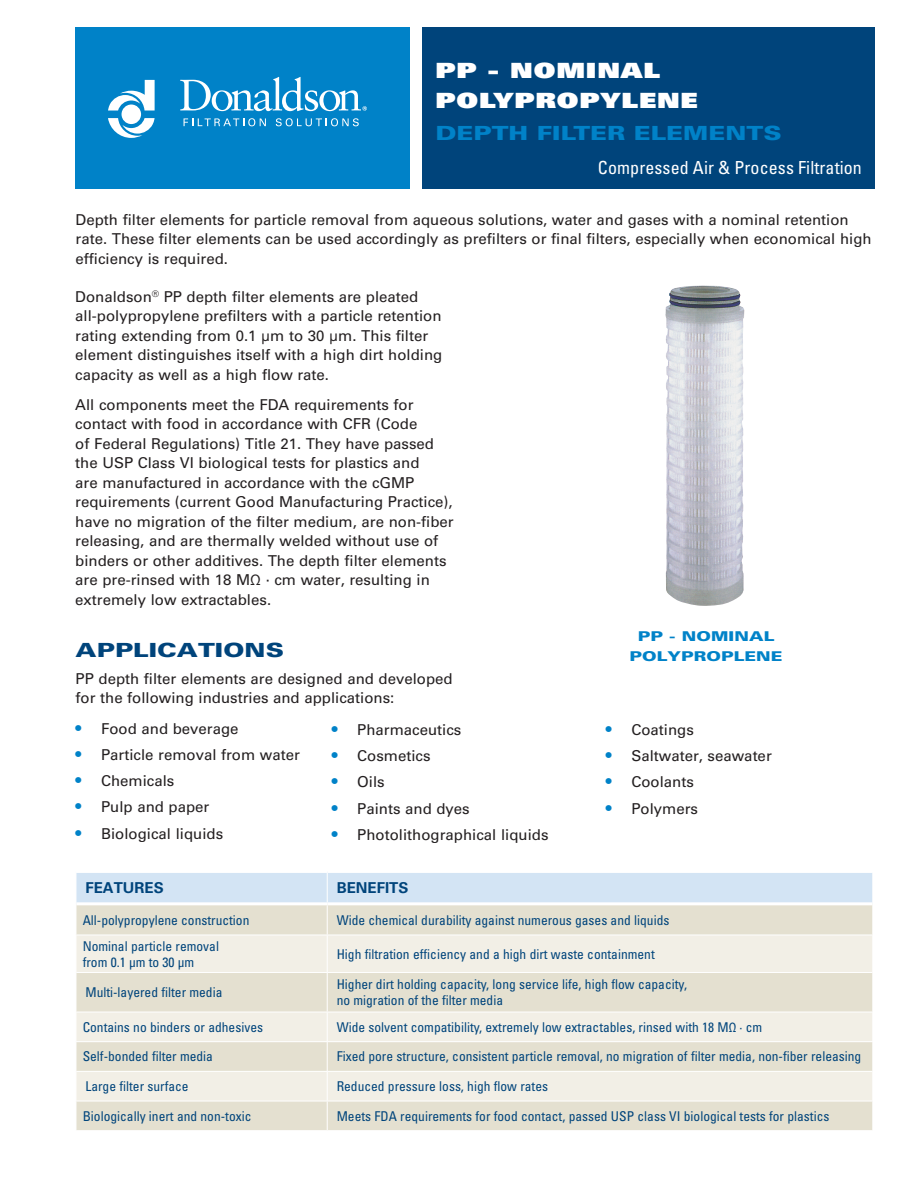
<style>
.page{position:relative;width:918px;height:1188px;background:#fff}
.page>*{position:absolute;margin:0;border:0;box-sizing:border-box;transform-origin:0 0}
.t1{font:21px/30px "Univers LT Std X Black";letter-spacing:.03em;color:#fff;scale:1.3 1}
.t2{font:900 19.5px "Univers LT Std";color:#0082c8;scale:1.3 1}
.Section_Headline{font:900 19.5px "Univers LT Std";color:#00447b;scale:1.3 1}
.t3{font:condensed 18px "Univers LT Std";letter-spacing:.005em;color:#fff}
.Body{font:15px/19.5px "Univers LT Std";color:#231f20}
.Table_Headline-Bold{font:700 15px "Univers LT Std";color:#00447b}
.Table_Copy-_Left{font:condensed 13.5px/16.2px "Univers LT Std";color:#00447b}
.Product_Description{font:900 13.5px "Univers LT Std";color:#0082c8;scale:1.3 1}
.s1{font-weight:700;font-size:16.5px;color:#0082c8}
</style>
<div class="page">
<div style="left:422px;top:27px;width:453px;height:162px;background:#00447b"></div>
<div style="left:75px;top:27px;width:335px;height:162px;background:#0082c8"></div>
<svg style="left:184px;top:118px;width:82px;height:8px"></svg>
<svg style="left:276px;top:118px;width:83px;height:8px"></svg>
<svg style="left:108px;top:80px;width:47px;height:58px"></svg>
<svg style="left:180px;top:77px;width:187px;height:34px"></svg>
<img style="left:665px;top:285px;width:79px;height:321px">
<div style="left:77px;top:905px;width:795px;height:225px;background:#e4e0d0"></div>
<svg style="left:77px;top:936px;width:795px;height:165px;background:#ece8dd"></svg>
<div style="left:76px;top:873px;width:796px;height:29px;background:#d3e4f4"></div>
<hr style="left:327px;top:905px;width:1px;height:30px;background:#fff">
<hr style="left:76px;top:935px;width:251px;height:1px;background:#fff">
<hr style="left:327px;top:935px;width:546px;height:1px;background:#fff">
<hr style="left:327px;top:935px;width:1px;height:37px;background:#fff">
<hr style="left:327px;top:973px;width:1px;height:39px;background:#fff">
<hr style="left:76px;top:1041px;width:251px;height:1px;background:#fff">
<svg style="left:76px;top:1013px;width:1px;height:58px"></svg>
<hr style="left:327px;top:1041px;width:546px;height:1px;background:#fff">
<svg style="left:872px;top:1042px;width:1px;height:29px"></svg>
<hr style="left:76px;top:1101px;width:251px;height:1px;background:#fff">
<svg style="left:76px;top:1101px;width:1px;height:29px"></svg>
<hr style="left:327px;top:1101px;width:546px;height:1px;background:#fff">
<svg style="left:327px;top:1013px;width:1px;height:117px"></svg>
<svg style="left:872px;top:1101px;width:1px;height:29px"></svg>
<hr style="left:76px;top:972px;width:251px;height:1px;background:#fff">
<hr style="left:327px;top:972px;width:545px;height:1px;background:#fff">
<hr style="left:76px;top:1012px;width:251px;height:1px;background:#fff">
<hr style="left:327px;top:1012px;width:545px;height:1px;background:#fff">
<hr style="left:76px;top:1071px;width:251px;height:1px;background:#fff">
<hr style="left:327px;top:1071px;width:545px;height:1px;background:#fff">
<h1 class="t1" style="left:435px;top:55px;width:203px">PP - NOMINAL<br>POLYPROPYLENE</h1>
<h2 class="t2" style="left:435px;top:120px;width:268px">DEPTH FILTER ELEMENTS</h2>
<p class="t3" style="left:598px;top:156px;width:265px">Compressed Air &amp; Process Filtration</p>
<p class="Body" style="left:76px;top:210px;width:798px">Depth filter elements for particle removal from aqueous solutions, water and gases with a nominal retention rate. These filter elements can be used accordingly as prefilters or final filters, especially when economical high efficiency is required.</p>
<p class="Body" style="left:75px;top:287px;width:369px">Donaldson<sup>®</sup> PP depth filter elements are pleated all-polypropylene prefilters with a particle retention rating extending from 0.1 µm to 30 µm. This filter element distinguishes itself with a high dirt holding capacity as well as a high flow rate.</p>
<p class="Body" style="left:75px;top:395px;width:380px">All components meet the FDA requirements for contact with food in accordance with CFR (Code<br>of Federal Regulations) Title 21. They have passed the USP Class VI biological tests for plastics and<br>are manufactured in accordance with the cGMP requirements (current Good Manufacturing Practice), have no migration of the filter medium, are non-fiber releasing, and are thermally welded without use of binders or other additives. The depth filter elements are pre-rinsed with 18 MΩ · cm water, resulting in extremely low extractables.</p>
<p class="Product_Description" style="left:638px;top:628px;width:107px">PP - NOMINAL</p>
<p class="Section_Headline" style="left:76px;top:638px;width:162px">APPLICATIONS</p>
<p class="Product_Description" style="left:630px;top:647px;width:119px">POLYPROPLENE</p>
<p class="Body" style="left:76px;top:669px;width:379px">PP depth filter elements are designed and developed for the following industries and applications:</p>
<p class="Body" style="left:76px;top:719px;width:165px"><span class="s1">•</span> Food and beverage</p>
<p class="Body" style="left:76px;top:745px;width:226px"><span class="s1">•</span> Particle removal from water</p>
<p class="Body" style="left:76px;top:771px;width:100px"><span class="s1">•</span> Chemicals</p>
<p class="Body" style="left:76px;top:797px;width:135px"><span class="s1">•</span> Pulp and paper</p>
<p class="Body" style="left:76px;top:824px;width:149px"><span class="s1">•</span> Biological liquids</p>
<p class="Body" style="left:606px;top:720px;width:90px"><span class="s1">•</span> Coatings</p>
<p class="Body" style="left:606px;top:746px;width:167px"><span class="s1">•</span> Saltwater, seawater</p>
<p class="Body" style="left:606px;top:772px;width:90px"><span class="s1">•</span> Coolants</p>
<p class="Body" style="left:606px;top:799px;width:94px"><span class="s1">•</span> Polymers</p>
<p class="Body" style="left:332px;top:720px;width:131px"><span class="s1">•</span> Pharmaceutics</p>
<p class="Body" style="left:332px;top:746px;width:100px"><span class="s1">•</span> Cosmetics</p>
<p class="Body" style="left:332px;top:772px;width:55px"><span class="s1">•</span> Oils</p>
<p class="Body" style="left:332px;top:799px;width:140px"><span class="s1">•</span> Paints and dyes</p>
<p class="Body" style="left:332px;top:825px;width:218px"><span class="s1">•</span> Photolithographical liquids</p>
<p class="Table_Headline-Bold" style="left:85px;top:879px;width:80px">FEATURES</p>
<p class="Table_Headline-Bold" style="left:337px;top:879px;width:73px">BENEFITS</p>
<p class="Table_Copy-_Left" style="left:83px;top:912px;width:168px">All-polypropylene construction</p>
<p class="Table_Copy-_Left" style="left:337px;top:912px;width:334px">Wide chemical durability against numerous gases and liquids</p>
<p class="Table_Copy-_Left" style="left:83px;top:937px;width:138px">Nominal particle removal from 0.1 µm to 30 µm</p>
<p class="Table_Copy-_Left" style="left:337px;top:946px;width:320px">High filtration efficiency and a high dirt waste containment</p>
<p class="Table_Copy-_Left" style="left:85px;top:984px;width:139px">Multi-layered filter media</p>
<p class="Table_Copy-_Left" style="left:337px;top:976px;width:352px">Higher dirt holding capacity, long service life, high flow capacity, no migration of the filter media</p>
<p class="Table_Copy-_Left" style="left:83px;top:1019px;width:182px">Contains no binders or adhesives</p>
<p class="Table_Copy-_Left" style="left:337px;top:1019px;width:427px">Wide solvent compatibility, extremely low extractables, rinsed with 18 MΩ · cm</p>
<p class="Table_Copy-_Left" style="left:83px;top:1048px;width:132px">Self-bonded filter media</p>
<p class="Table_Copy-_Left" style="left:337px;top:1048px;width:526px">Fixed pore structure, consistent particle removal, no migration of filter media, non-fiber releasing</p>
<p class="Table_Copy-_Left" style="left:85px;top:1078px;width:105px">Large filter surface</p>
<p class="Table_Copy-_Left" style="left:337px;top:1078px;width:213px">Reduced pressure loss, high flow rates</p>
<p class="Table_Copy-_Left" style="left:83px;top:1108px;width:170px">Biologically inert and non-toxic</p>
<p class="Table_Copy-_Left" style="left:337px;top:1108px;width:494px">Meets FDA requirements for food contact, passed USP class VI biological tests for plastics</p>
</div>
